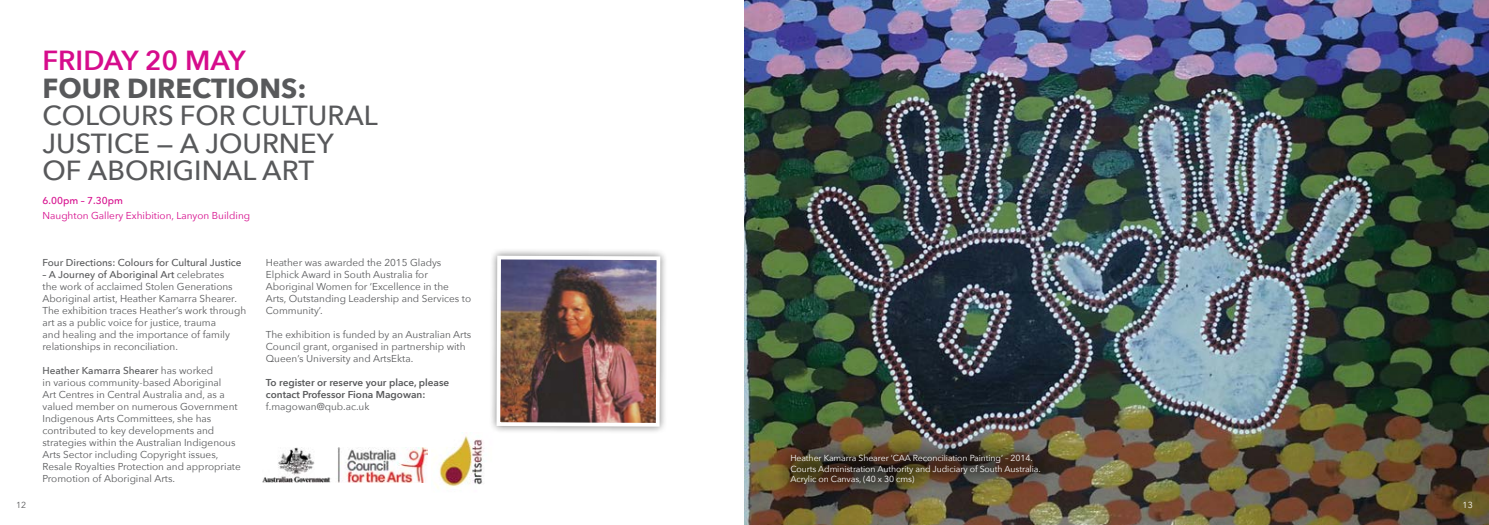
<style>
.page{position:relative;width:1489px;height:525px;background:#fff}
.page>*{position:absolute;margin:0;border:0;box-sizing:border-box;transform-origin:0 0}
.t1{font:500 27.5px/27.5px "Avenir Next";color:#58595b}
.t2{font:700 27.5px "Avenir Next";color:#58595b}
.t3{font:600 27.5px "Avenir Next";color:#d60c8c}
.t4{font:10px/12px "Avenir Next";color:#58595b}
.t5{font:600 10px/12px "Avenir Next";color:#58595b}
.t6{font:500 10px "Avenir Next";color:#58595b}
.t7{font:10px "Avenir Next";color:#d60c8c}
.t8{font:500 10px "Avenir Next";color:#d60c8c}
.t9{font:8.75px/10.5px "Avenir Next";letter-spacing:-.01em;color:#fff}
.t10{font:8.75px "Avenir Next";color:#58595b}
.s1{font-weight:500}
</style>
<div class="page">
<img style="left:435px;top:432px;width:49px;height:57px">
<img style="left:744px;top:0;width:744px;height:524px">
<div style="left:772px;top:436px;width:285px;height:66px;background:#000;opacity:.75"></div>
<div style="left:488px;top:248px;width:180px;height:186px;background:#000;opacity:.5"></div>
<img style="left:494px;top:254px;width:168px;height:174px">
<img style="left:262px;top:447px;width:165px;height:35px">
<h1 class="t3" style="left:43px;top:37px;width:204px">FRIDAY 20 MAY</h1>
<h1 class="t2" style="left:43px;top:64px;width:265px">FOUR DIRECTIONS:</h1>
<h1 class="t1" style="left:43px;top:101px;width:337px">COLOURS FOR CULTURAL<br>JUSTICE — A JOURNEY<br>OF ABORIGINAL ART</h1>
<p class="t8" style="left:43px;top:191px;width:82px">6.00pm – 7.30pm</p>
<p class="t7" style="left:43px;top:206px;width:209px">Naughton Gallery Exhibition, Lanyon Building</p>
<p class="t6" style="left:43px;top:253px;width:201px">Four Directions: Colours for Cultural Justice</p>
<p class="t4" style="left:43px;top:267px;width:205px"><span class="s1">– A Journey of Aboriginal Art</span> celebrates<br>the work of acclaimed Stolen Generations Aboriginal artist, Heather Kamarra Shearer.<br>The exhibition traces Heather’s work through art as a public voice for justice, trauma<br>and healing and the importance of family relationships in reconciliation.</p>
<p class="t4" style="left:43px;top:363px;width:200px"><span class="s1">Heather Kamarra Shearer</span> has worked<br>in various community-based Aboriginal<br>Art Centres in Central Australia and, as a valued member on numerous Government Indigenous Arts Committees, she has contributed to key developments and strategies within the Australian Indigenous Arts Sector including Copyright issues, Resale Royalties Protection and appropriate Promotion of Aboriginal Arts.</p>
<p class="t4" style="left:266px;top:255px;width:207px">Heather was awarded the 2015 Gladys Elphick Award in South Australia for Aboriginal Women for ‘Excellence in the Arts, Outstanding Leadership and Services to Community’.</p>
<p class="t4" style="left:266px;top:327px;width:207px">The exhibition is funded by an Australian Arts<br>Council grant, organised in partnership with<br>Queen’s University and ArtsEkta.</p>
<p class="t5" style="left:266px;top:376px;width:185px">To register or reserve your place, please contact Professor Fiona Magowan:</p>
<p class="t4" style="left:266px;top:399px;width:105px">f.magowan@qub.ac.uk</p>
<p class="t9" style="left:790px;top:452px;width:252px">Heather Kamarra Shearer ‘CAA Reconciliation Painting’ – 2014.<br>Courts Administration Authority and Judiciary of South Australia.<br>Acrylic on Canvas, (40 x 30 cms)</p>
<p class="t10" style="left:16px;top:497px;width:12px">12</p>
<p class="t9" style="left:1462px;top:499px;width:12px">13</p>
</div>
